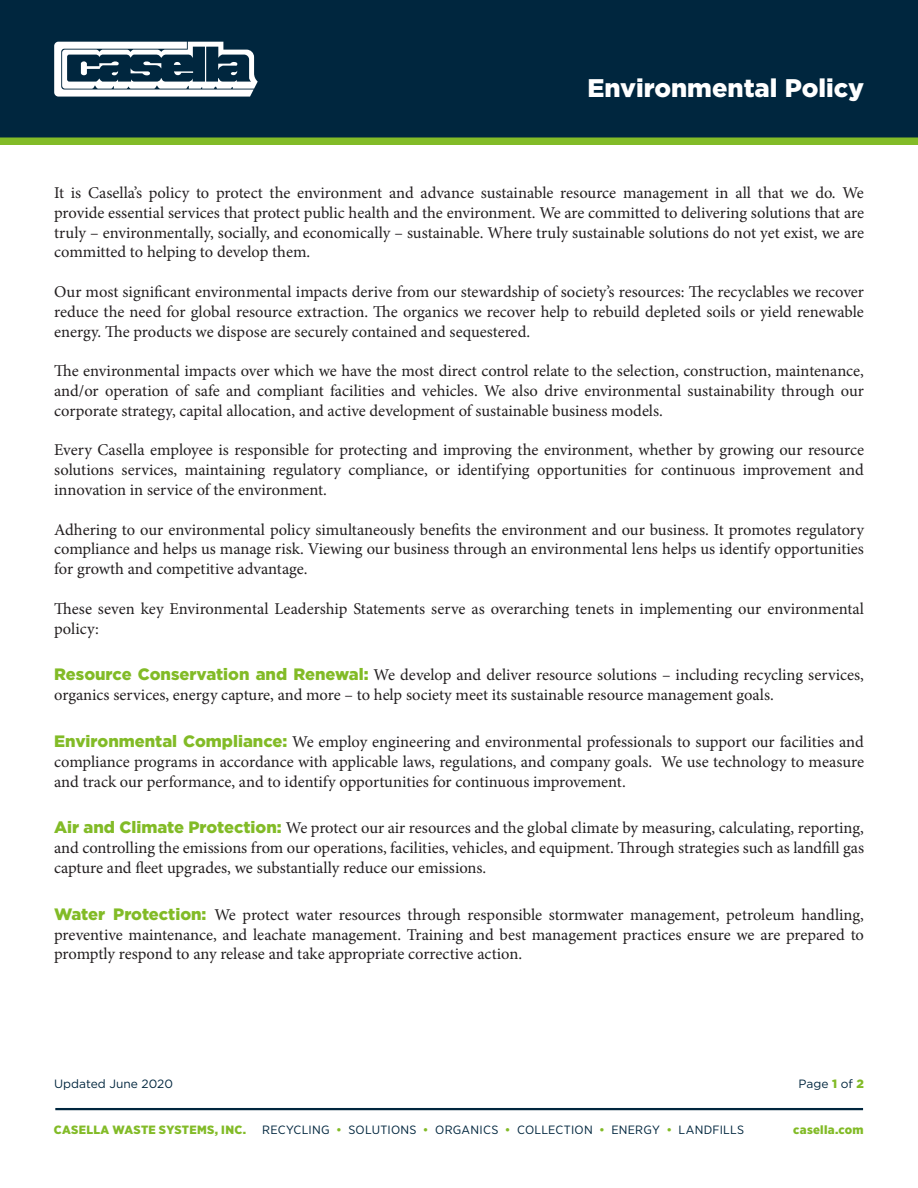
<style>
.page{position:relative;width:918px;height:1188px;background:#fff}
.page>*{position:absolute;margin:0;border:0;box-sizing:border-box;transform-origin:0 0}
.t1{font:900 25.5px "Gotham";color:#fff}
.t2{font:16.5px/19.8px "Minion Pro";letter-spacing:-.005em;color:#231f20;text-align:justify}
.t3{font:12px "Gotham Narrow";letter-spacing:.02em;color:#00263e;scale:1.07 1}
.t4{font:900 12px "Gotham Narrow";letter-spacing:.02em;color:#82bb27;scale:1.07 1}
.t5{font:12px "Gotham";color:#00263e}
.t6{font:900 12px "Gotham Narrow";letter-spacing:.02em;color:#82bb27;scale:1.08 1}
.s1{font-family:"Gotham";font-weight:900;color:#82bb27}
.s2{font-weight:900;color:#82bb27}
.s3{font-weight:500;color:#82bb27}
</style>
<div class="page">
<div style="left:0;top:0;width:918px;height:138px;background:#00263e"></div>
<hr style="left:55px;top:1108px;width:808px;height:2px;background:#00263e">
<svg style="left:54px;top:42px;width:204px;height:55px"></svg>
<div style="left:0;top:137px;width:918px;height:8px;background:#82bb27"></div>
<h1 class="t1" style="left:587px;top:70px;width:278px">Environmental Policy</h1>
<p class="t2" style="left:54px;top:183px;width:811px">It is Casella’s policy to protect the environment and advance sustainable resource management in all that we do. We provide essential services that protect public health and the environment. We are committed to delivering solutions that are truly – environmentally, socially, and economically – sustainable. Where truly sustainable solutions do not yet exist, we are committed to helping to develop them.</p>
<p class="t2" style="left:54px;top:282px;width:811px">Our most significant environmental impacts derive from our stewardship of society’s resources: The recyclables we recover reduce the need for global resource extraction. The organics we recover help to rebuild depleted soils or yield renewable energy. The products we dispose are securely contained and sequestered.</p>
<p class="t2" style="left:54px;top:361px;width:811px">The environmental impacts over which we have the most direct control relate to the selection, construction, maintenance, and/or operation of safe and compliant facilities and vehicles. We also drive environmental sustainability through our corporate strategy, capital allocation, and active development of sustainable business models.</p>
<p class="t2" style="left:54px;top:440px;width:811px">Every Casella employee is responsible for protecting and improving the environment, whether by growing our resource solutions services, maintaining regulatory compliance, or identifying opportunities for continuous improvement and innovation in service of the environment.</p>
<p class="t2" style="left:54px;top:519px;width:811px">Adhering to our environmental policy simultaneously benefits the environment and our business. It promotes regulatory compliance and helps us manage risk. Viewing our business through an environmental lens helps us identify opportunities for growth and competitive advantage.</p>
<p class="t2" style="left:54px;top:599px;width:811px">These seven key Environmental Leadership Statements serve as overarching tenets in implementing our environmental policy:</p>
<p class="t2" style="left:54px;top:665px;width:811px"><span class="s1">Resource Conservation and Renewal:</span> We develop and deliver resource solutions – including recycling services, organics services, energy capture, and more – to help society meet its sustainable resource management goals.</p>
<p class="t2" style="left:54px;top:732px;width:811px"><span class="s1">Environmental Compliance:</span> We employ engineering and environmental professionals to support our facilities and compliance programs in accordance with applicable laws, regulations, and company goals. We use technology to measure and track our performance, and to identify opportunities for continuous improvement.</p>
<p class="t2" style="left:54px;top:818px;width:811px"><span class="s1">Air and Climate Protection:</span> We protect our air resources and the global climate by measuring, calculating, reporting, and controlling the emissions from our operations, facilities, vehicles, and equipment. Through strategies such as landfill gas capture and fleet upgrades, we substantially reduce our emissions.</p>
<p class="t2" style="left:54px;top:905px;width:811px"><span class="s1">Water Protection:</span> We protect water resources through responsible stormwater management, petroleum handling, preventive maintenance, and leachate management. Training and best management practices ensure we are prepared to promptly respond to any release and take appropriate corrective action.</p>
<p class="t5" style="left:54px;top:1076px;width:120px">Updated June 2020</p>
<p class="t5" style="left:799px;top:1076px;width:67px">Page <span class="s2">1</span> of <span class="s2">2</span></p>
<p class="t4" style="left:54px;top:1122px;width:181px">CASELLA WASTE SYSTEMS, INC.</p>
<p class="t3" style="left:262px;top:1123px;width:452px">RECYCLING <span class="s3">•</span> SOLUTIONS <span class="s3">•</span> ORGANICS <span class="s3">•</span> COLLECTION <span class="s3">•</span> ENERGY <span class="s3">•</span> LANDFILLS</p>
<p class="t6" style="left:793px;top:1122px;width:67px">casella.com</p>
</div>
